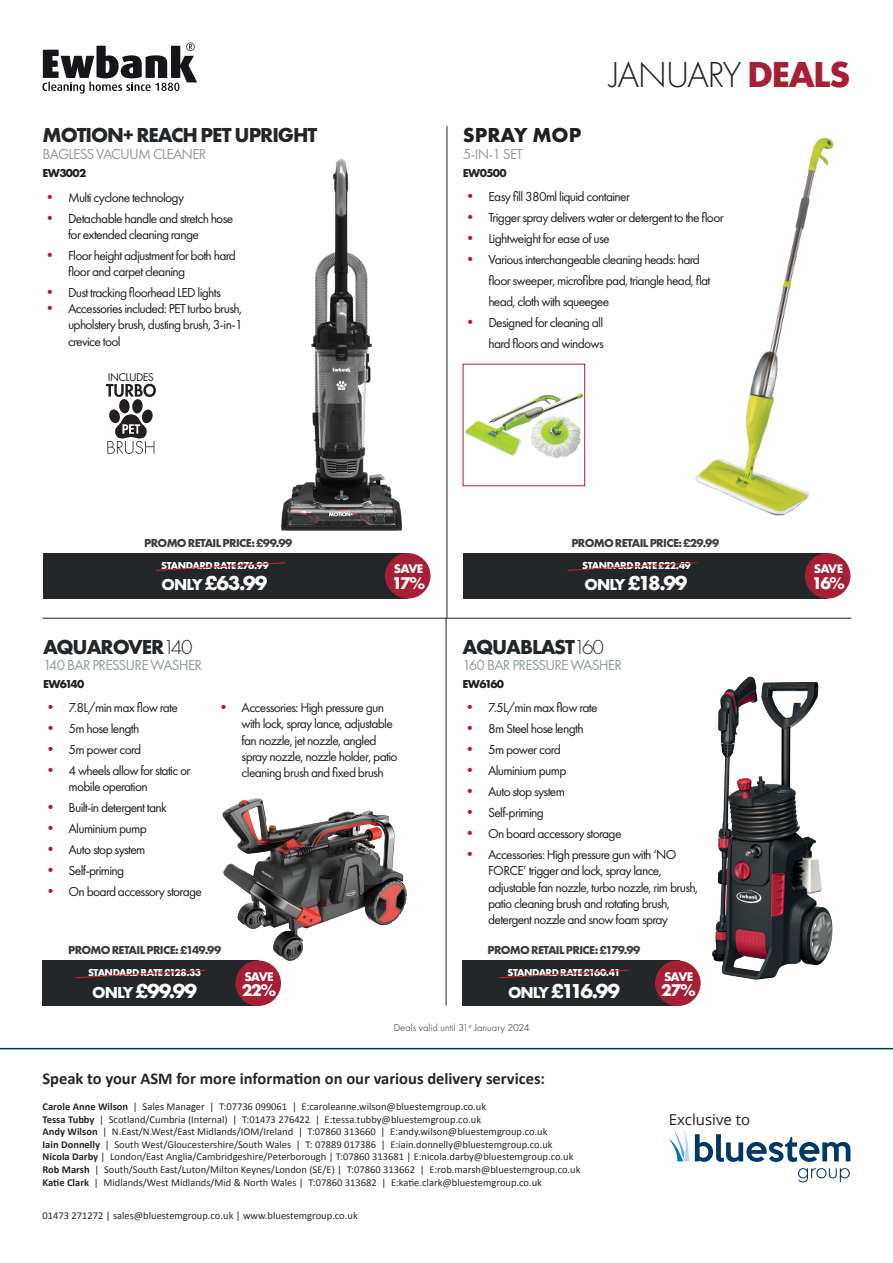
<style>
.page{position:relative;width:893px;height:1263px;background:#fff}
.page>*{position:absolute;margin:0;border:0;box-sizing:border-box;transform-origin:0 0}
.t1{font:300 37.5px "Futura PT";letter-spacing:-.05em;color:#242729}
.t2{font:700 21px "Futura PT";letter-spacing:-.05em;color:#242729}
.t3{font:700 21px "Futura PT";letter-spacing:-.05em;color:#fff}
.t4{font:700 21px "Futura PT";color:#231f20}
.t5{font:700 17.7px "Futura PT";letter-spacing:-.1em;color:#fff}
.t6{font:700 16.5px "Calibri";color:#242729}
.t7{font:15px "Futura PT";letter-spacing:-.05em;color:#909c9d}
.t8{font:15px "Open Sans";color:#231f20}
.t9{font:13.5px/16.2px "Futura PT";letter-spacing:-.05em;color:#231f20}
.t10{font:700 13.05px "Futura PT";letter-spacing:-.07em;color:#fff}
.t11{font:700 12px "Futura PT";letter-spacing:-.05em;color:#3e3e3f}
.t12{font:700 12px "Futura PT";letter-spacing:-.05em;color:#231f20}
.t13{font:700 12px "Futura PT";letter-spacing:-.05em;color:#242729}
.t14{font:11.7px "Futura PT";letter-spacing:-.05em;color:#231f20}
.t15{font:10.5px "Calibri";color:#242729}
.t16{font:700 10.5px "Futura PT";letter-spacing:-.05em;color:#fff}
.t17{font:300 10.5px "Futura PT";letter-spacing:.005em;color:#231f20}
.s1{font-weight:700;font-size:15px;color:#a62035}
.s2{font-weight:700;color:#a62035}
.s3{font-size:16.5px}
.s4{font-weight:300}
.s5{font-weight:700}
</style>
<div class="page">
<hr style="left:43px;top:618px;width:808px;height:1px;background:#231f20">
<svg style="left:669px;top:1129px;width:20px;height:32px"></svg>
<svg style="left:695px;top:1134px;width:155px;height:28px"></svg>
<svg style="left:798px;top:1168px;width:52px;height:14px"></svg>
<hr style="left:0;top:1048px;width:893px;height:1px;background:#003864">
<div style="left:42px;top:960px;width:217px;height:46px;background:#242729"></div>
<svg style="left:76px;top:969px;width:130px;height:9px"></svg>
<div style="left:235px;top:960px;width:46px;height:46px;background:#a62035;border-radius:50%"></div>
<img style="left:222px;top:798px;width:185px;height:164px">
<div style="left:463px;top:960px;width:217px;height:46px;background:#242729"></div>
<svg style="left:499px;top:969px;width:130px;height:9px"></svg>
<div style="left:655px;top:960px;width:46px;height:46px;background:#a62035;border-radius:50%"></div>
<img style="left:712px;top:676px;width:121px;height:304px">
<hr style="left:446px;top:618px;width:1px;height:387px;background:#231f20">
<svg style="left:42px;top:43px;width:155px;height:51px"></svg>
<div style="left:463px;top:553px;width:365px;height:46px;background:#242729"></div>
<div style="left:805px;top:553px;width:45px;height:46px;background:#a62035;border-radius:50%"></div>
<svg style="left:567px;top:562px;width:130px;height:9px"></svg>
<hr style="left:447px;top:126px;width:1px;height:492px;background:#231f20">
<img style="left:695px;top:138px;width:139px;height:378px">
<img style="left:465px;top:393px;width:118px;height:66px">
<div style="left:43px;top:553px;width:365px;height:46px;background:#242729"></div>
<div style="left:385px;top:553px;width:46px;height:46px;background:#a62035;border-radius:50%"></div>
<svg style="left:155px;top:562px;width:130px;height:9px"></svg>
<img style="left:281px;top:159px;width:121px;height:372px">
<svg style="left:106px;top:384px;width:50px;height:70px"></svg>
<p class="t2" style="left:43px;top:122px;width:276px">MOTION+ REACH PET UPRIGHT</p>
<p class="t7" style="left:43px;top:145px;width:165px">BAGLESS VACUUM CLEANER</p>
<p class="t12" style="left:43px;top:165px;width:45px">EW3002</p>
<p class="t9" style="left:43px;top:189px;width:143px"><span class="s1">•</span> Multi cyclone technology</p>
<p class="t9" style="left:68px;top:210px;width:167px;text-indent:-26px"><span class="s1">•</span> Detachable handle and stretch hose for extended cleaning range</p>
<p class="t9" style="left:68px;top:247px;width:169px;text-indent:-26px"><span class="s1">•</span> Floor height adjustment for both hard floor and carpet cleaning</p>
<p class="t9" style="left:43px;top:284px;width:180px"><span class="s1">•</span> Dust tracking floorhead LED lights</p>
<p class="t9" style="left:68px;top:301px;width:176px;text-align:justify;text-indent:-26px"><span class="s1">•</span> Accessories included: PET turbo brush, upholstery brush, dusting brush, 3-in-1 crevice tool</p>
<p class="t14" style="left:108px;top:370px;width:48px">INCLUDES</p>
<p class="t1" style="left:610px;top:53px;width:242px">JANUARY <span class="s2">DEALS</span></p>
<p class="t4" style="left:463px;top:122px;width:120px">SPRAY MOP</p>
<p class="t7" style="left:463px;top:145px;width:61px">5-IN-1 SET</p>
<p class="t13" style="left:463px;top:165px;width:45px">EW0500</p>
<p class="t9" style="left:463px;top:188px;width:169px"><span class="s1">•</span> Easy fill 380ml liquid container</p>
<p class="t9" style="left:463px;top:209px;width:262px"><span class="s1">•</span> Trigger spray delivers water or detergent to the floor</p>
<p class="t9" style="left:463px;top:230px;width:148px"><span class="s1">•</span> Lightweight for ease of use</p>
<p class="t9" style="left:488px;top:249px;width:224px;line-height:21px;text-indent:-26px"><span class="s1">•</span> Various interchangeable cleaning heads: hard floor sweeper, microfibre pad, triangle head, flat head, cloth with squeegee</p>
<p class="t9" style="left:463px;top:312px;width:142px;line-height:21px;text-align:right"><span class="s1">•</span> Designed for cleaning all hard floors and windows</p>
<p class="t11" style="left:144px;top:535px;width:150px">PROMO RETAIL PRICE: £99.99</p>
<p class="t11" style="left:571px;top:535px;width:149px">PROMO RETAIL PRICE: £29.99</p>
<p class="t16" style="left:161px;top:558px;width:109px">STANDARD RATE £76.99</p>
<p class="t10" style="left:394px;top:560px;width:31px">SAVE</p>
<p class="t5" style="left:392px;top:571px;width:35px">17%</p>
<p class="t3" style="left:162px;top:570px;width:107px"><span class="s3">ONLY</span> £63.99</p>
<p class="t16" style="left:582px;top:558px;width:110px">STANDARD RATE £22.49</p>
<p class="t10" style="left:814px;top:560px;width:31px">SAVE</p>
<p class="t5" style="left:812px;top:571px;width:35px">16%</p>
<p class="t3" style="left:585px;top:570px;width:105px"><span class="s3">ONLY</span> £18.99</p>
<p class="t2" style="left:43px;top:633px;width:151px">AQUAROVER<span class="s4">140</span></p>
<p class="t7" style="left:43px;top:656px;width:160px">140 BAR PRESSURE WASHER</p>
<p class="t12" style="left:43px;top:676px;width:43px">EW6140</p>
<p class="t9" style="left:43px;top:699px;width:136px"><span class="s1">•</span> 7.8L/min max flow rate</p>
<p class="t9" style="left:43px;top:720px;width:98px"><span class="s1">•</span> 5m hose length</p>
<p class="t9" style="left:43px;top:741px;width:100px"><span class="s1">•</span> 5m power cord</p>
<p class="t9" style="left:69px;top:762px;width:123px;text-indent:-26px"><span class="s1">•</span> 4 wheels allow for static or mobile operation</p>
<p class="t9" style="left:43px;top:800px;width:125px"><span class="s1">•</span> Built-in detergent tank</p>
<p class="t9" style="left:43px;top:821px;width:105px"><span class="s1">•</span> Aluminium pump</p>
<p class="t9" style="left:43px;top:842px;width:104px"><span class="s1">•</span> Auto stop system</p>
<p class="t9" style="left:43px;top:863px;width:83px"><span class="s1">•</span> Self-priming</p>
<p class="t9" style="left:43px;top:884px;width:160px"><span class="s1">•</span> On board accessory storage</p>
<p class="t2" style="left:463px;top:633px;width:143px">AQUABLAST<span class="s4">160</span></p>
<p class="t7" style="left:463px;top:656px;width:161px">160 BAR PRESSURE WASHER</p>
<p class="t12" style="left:463px;top:676px;width:43px">EW6160</p>
<p class="t9" style="left:242px;top:699px;width:157px;text-indent:-26px"><span class="s1">•</span> Accessories: High pressure gun with lock, spray lance, adjustable fan nozzle, jet nozzle, angled spray nozzle, nozzle holder, patio cleaning brush and fixed brush</p>
<p class="t9" style="left:463px;top:699px;width:136px"><span class="s1">•</span> 7.5L/min max flow rate</p>
<p class="t9" style="left:463px;top:720px;width:123px"><span class="s1">•</span> 8m Steel hose length</p>
<p class="t9" style="left:463px;top:741px;width:100px"><span class="s1">•</span> 5m power cord</p>
<p class="t9" style="left:463px;top:762px;width:105px"><span class="s1">•</span> Aluminium pump</p>
<p class="t9" style="left:463px;top:783px;width:104px"><span class="s1">•</span> Auto stop system</p>
<p class="t9" style="left:463px;top:804px;width:83px"><span class="s1">•</span> Self-priming</p>
<p class="t9" style="left:463px;top:825px;width:160px"><span class="s1">•</span> On board accessory storage</p>
<p class="t9" style="left:488px;top:846px;width:212px;text-indent:-26px"><span class="s1">•</span> Accessories: High pressure gun with ‘NO FORCE’ trigger and lock, spray lance, adjustable fan nozzle, turbo nozzle, rim brush, patio cleaning brush and rotating brush, detergent nozzle and snow foam spray</p>
<p class="t11" style="left:68px;top:942px;width:155px">PROMO RETAIL PRICE: £149.99</p>
<p class="t11" style="left:488px;top:942px;width:154px">PROMO RETAIL PRICE: £179.99</p>
<p class="t16" style="left:88px;top:966px;width:115px">STANDARD RATE £128.33</p>
<p class="t3" style="left:92px;top:977px;width:106px"><span class="s3">ONLY</span> £99.99</p>
<p class="t10" style="left:244px;top:968px;width:31px">SAVE</p>
<p class="t5" style="left:242px;top:979px;width:36px">22%</p>
<p class="t16" style="left:508px;top:966px;width:114px">STANDARD RATE £160.41</p>
<p class="t3" style="left:508px;top:977px;width:113px"><span class="s3">ONLY</span> £116.99</p>
<p class="t17" style="left:394px;top:1021px;width:137px">Deals valid until 31<sup>st</sup> January 2024</p>
<p class="t6" style="left:43px;top:1067px;width:504px">Speak to your ASM for more information on our various delivery services:</p>
<p class="t15" style="left:43px;top:1099px;width:445px"><span class="s5">Carole Anne Wilson</span> | Sales Manager | T:07736 099061 | E:caroleanne.wilson@bluestemgroup.co.uk</p>
<p class="t15" style="left:43px;top:1112px;width:440px"><span class="s5">Tessa Tubby</span> | Scotland/Cumbria (Internal) | T:01473 276422 | E:tessa.tubby@bluestemgroup.co.uk</p>
<p class="t15" style="left:43px;top:1124px;width:506px"><span class="s5">Andy Wilson</span> | N.East/N.West/East Midlands/IOM/Ireland | T:07860 313660 | E:andy.wilson@bluestemgroup.co.uk</p>
<p class="t15" style="left:43px;top:1137px;width:512px"><span class="s5">Iain Donnelly</span> | South West/Gloucestershire/South Wales | T: 07889 017386 | E:iain.donnelly@bluestemgroup.co.uk</p>
<p class="t15" style="left:43px;top:1149px;width:532px"><span class="s5">Nicola Darby</span> | London/East Anglia/Cambridgeshire/Peterborough | T:07860 313681 | E:nicola.darby@bluestemgroup.co.uk</p>
<p class="t15" style="left:43px;top:1162px;width:540px"><span class="s5">Rob Marsh</span> | South/South East/Luton/Milton Keynes/London (SE/E) | T:07860 313662 | E:rob.marsh@bluestemgroup.co.uk</p>
<p class="t15" style="left:43px;top:1175px;width:501px"><span class="s5">Katie Clark</span> | Midlands/West Midlands/Mid &amp; North Wales | T:07860 313682 | E:katie.clark@bluestemgroup.co.uk</p>
<p class="t15" style="left:43px;top:1208px;width:317px">01473 271272 | sales@bluestemgroup.co.uk | www.bluestemgroup.co.uk</p>
<p class="t10" style="left:664px;top:968px;width:31px">SAVE</p>
<p class="t5" style="left:661px;top:979px;width:36px">27%</p>
<p class="t8" style="left:669px;top:1109px;width:83px">Exclusive to</p>
</div>
